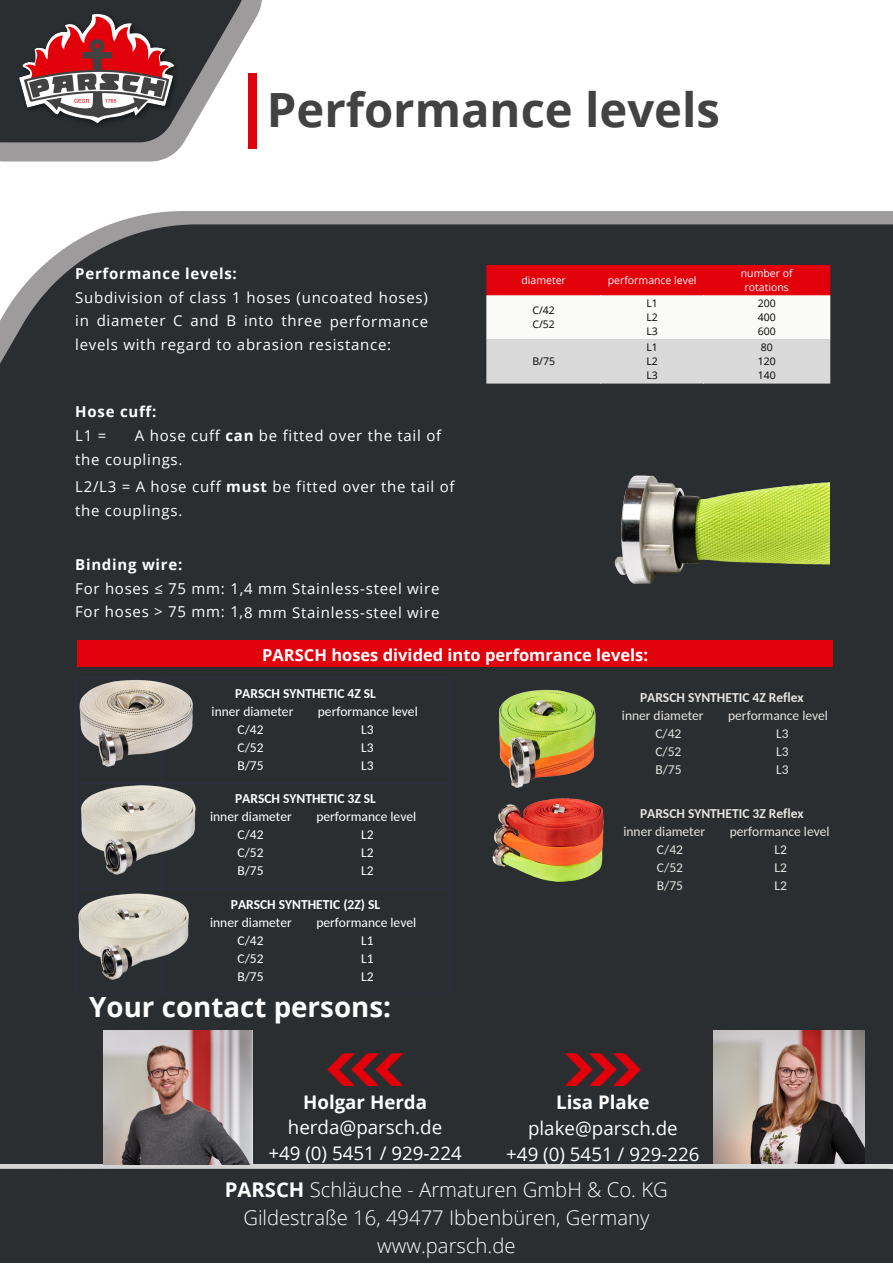
<style>
.page{position:relative;width:893px;height:1264px;background:#fff}
.page>*{position:absolute;margin:0;border:0;box-sizing:border-box;transform-origin:0 0}
.t1{font:105.6px "Open Sans";color:#e2000b}
.t2{font:700 47.25px "Open Sans";color:#424242}
.t3{font:700 27.75px "Open Sans";color:#fff}
.t4{font:300 20.25px/28px "Open Sans";color:#fff;text-align:center}
.t5{font:18.75px/25.8px "Open Sans";color:#fff;text-align:center}
.t6{font:700 18.75px "Open Sans";color:#fff}
.t7{font:700 16.5px "Open Sans";color:#fff}
.t8{font:15px/23.5px "Open Sans";letter-spacing:.05em;color:#fff}
.t9{font:700 15px "Open Sans";letter-spacing:.05em;color:#fff}
.t10{font:13.5px "Carlito";color:#fff}
.t11{font:13.5px "Carlito";color:#e8e4df}
.t12{font:700 13.5px "Carlito";color:#fff}
.t13{font:700 13.5px "Carlito";color:#e8e4df}
.t14{font:10.5px/14px "Open Sans";color:#fff;text-align:center}
.t15{font:10.5px/14px "Open Sans";color:#000;text-align:justify}
.s1{font-weight:700}
</style>
<div class="page">
<svg style="left:0;top:0;width:262px;height:161px"></svg>
<div style="left:0;top:224px;width:892px;height:939px;background:#2a2e30"></div>
<svg style="left:486px;top:265px;width:344px;height:118px"></svg>
<img style="left:611px;top:472px;width:218px;height:114px">
<div style="left:78px;top:640px;width:754px;height:26px;background:#e2000b"></div>
<hr style="left:75px;top:678px;width:2px;height:315px;background:#2e2d3a">
<hr style="left:161px;top:678px;width:2px;height:315px;background:#2e2d3a">
<hr style="left:448px;top:678px;width:2px;height:315px;background:#2e2d3a">
<hr style="left:75px;top:676px;width:375px;height:2px;background:#2e2d3a">
<hr style="left:75px;top:782px;width:375px;height:2px;background:#2e2d3a">
<hr style="left:75px;top:887px;width:375px;height:2px;background:#2e2d3a">
<hr style="left:75px;top:993px;width:375px;height:2px;background:#2e2d3a">
<img style="left:492px;top:682px;width:106px;height:110px">
<img style="left:492px;top:797px;width:114px;height:88px">
<img style="left:77px;top:678px;width:118px;height:92px">
<img style="left:78px;top:780px;width:120px;height:98px">
<img style="left:77px;top:889px;width:114px;height:94px">
<div style="left:0;top:1163px;width:892px;height:99px;background:#2a2e30"></div>
<img style="left:0;top:0;width:203px;height:138px">
<svg style="left:327px;top:1053px;width:76px;height:32px;background:#80181e"></svg>
<svg style="left:564px;top:1053px;width:77px;height:32px;background:#7f181e"></svg>
<img style="left:104px;top:1030px;width:148px;height:134px">
<img style="left:713px;top:1030px;width:151px;height:133px">
<h1 class="t1" style="left:237px;top:36px;width:31px">I</h1>
<h2 class="t2" style="left:267px;top:77px;width:454px">Performance levels</h2>
<p class="t9" style="left:75px;top:263px;width:163px">Performance levels:</p>
<p class="t8" style="left:75px;top:285px;width:354px;text-align:justify">Subdivision of class 1 hoses (uncoated hoses) in diameter C and B into three performance levels with regard to abrasion resistance:</p>
<p class="t9" style="left:75px;top:400px;width:83px">Hose cuff:</p>
<p class="t8" style="left:75px;top:423px;width:33px">L1 =</p>
<p class="t8" style="left:75px;top:423px;width:367px;line-height:24px;text-indent:60px">A hose cuff <span class="s1">can</span> be fitted over the tail of the couplings.</p>
<p class="t8" style="left:75px;top:474px;width:381px;line-height:24px">L2/L3 = A hose cuff <span class="s1">must</span> be fitted over the tail of the couplings.</p>
<p class="t9" style="left:75px;top:554px;width:109px">Binding wire:</p>
<p class="t8" style="left:75px;top:576px;width:366px">For hoses ≤ 75 mm: 1,4 mm Stainless-steel wire<br>For hoses &gt; 75 mm: 1,8 mm Stainless-steel wire</p>
<p class="t14" style="left:521px;top:272px;width:46px">diameter</p>
<p class="t14" style="left:607px;top:272px;width:90px">performance level</p>
<p class="t14" style="left:740px;top:265px;width:53px">number of rotations</p>
<p class="t15" style="left:532px;top:303px;width:24px">C/42<br>C/52</p>
<p class="t15" style="left:646px;top:296px;width:13px">L1<br>L2<br>L3</p>
<p class="t15" style="left:757px;top:296px;width:19px">200<br>400<br>600</p>
<p class="t15" style="left:532px;top:354px;width:24px">B/75</p>
<p class="t15" style="left:646px;top:340px;width:13px">L1<br>L2<br>L3</p>
<p class="t15" style="left:757px;top:340px;width:19px;text-align:left">80<br>120<br>140</p>
<p class="t7" style="left:262px;top:643px;width:387px">PARSCH hoses divided into perfomrance levels:</p>
<p class="t13" style="left:640px;top:692px;width:165px">PARSCH SYNTHETIC 4Z Reflex</p>
<p class="t11" style="left:622px;top:710px;width:83px">inner diameter</p>
<p class="t11" style="left:728px;top:710px;width:101px">performance level</p>
<p class="t11" style="left:655px;top:728px;width:28px">C/42</p>
<p class="t11" style="left:776px;top:728px;width:14px">L3</p>
<p class="t11" style="left:655px;top:746px;width:28px">C/52</p>
<p class="t11" style="left:776px;top:746px;width:14px">L3</p>
<p class="t11" style="left:655px;top:764px;width:28px">B/75</p>
<p class="t11" style="left:776px;top:764px;width:14px">L3</p>
<p class="t13" style="left:640px;top:807px;width:165px">PARSCH SYNTHETIC 3Z Reflex</p>
<p class="t11" style="left:623px;top:825px;width:83px">inner diameter</p>
<p class="t11" style="left:729px;top:825px;width:101px">performance level</p>
<p class="t11" style="left:657px;top:843px;width:28px">C/42</p>
<p class="t11" style="left:774px;top:843px;width:14px">L2</p>
<p class="t11" style="left:657px;top:861px;width:28px">C/52</p>
<p class="t11" style="left:774px;top:861px;width:14px">L2</p>
<p class="t11" style="left:656px;top:879px;width:28px">B/75</p>
<p class="t11" style="left:774px;top:879px;width:14px">L2</p>
<p class="t12" style="left:235px;top:687px;width:142px">PARSCH SYNTHETIC 4Z SL</p>
<p class="t10" style="left:211px;top:705px;width:83px">inner diameter</p>
<p class="t10" style="left:318px;top:705px;width:101px">performance level</p>
<p class="t10" style="left:237px;top:723px;width:28px">C/42</p>
<p class="t10" style="left:361px;top:723px;width:14px">L3</p>
<p class="t10" style="left:237px;top:741px;width:28px">C/52</p>
<p class="t10" style="left:361px;top:741px;width:14px">L3</p>
<p class="t10" style="left:237px;top:759px;width:28px">B/75</p>
<p class="t10" style="left:361px;top:759px;width:14px">L3</p>
<p class="t12" style="left:235px;top:793px;width:142px">PARSCH SYNTHETIC 3Z SL</p>
<p class="t10" style="left:210px;top:811px;width:83px">inner diameter</p>
<p class="t10" style="left:316px;top:811px;width:101px">performance level</p>
<p class="t10" style="left:237px;top:829px;width:28px">C/42</p>
<p class="t10" style="left:361px;top:829px;width:14px">L2</p>
<p class="t10" style="left:237px;top:847px;width:28px">C/52</p>
<p class="t10" style="left:361px;top:847px;width:14px">L2</p>
<p class="t10" style="left:237px;top:865px;width:28px">B/75</p>
<p class="t10" style="left:361px;top:865px;width:14px">L2</p>
<p class="t12" style="left:231px;top:898px;width:151px">PARSCH SYNTHETIC (2Z) SL</p>
<p class="t10" style="left:210px;top:916px;width:83px">inner diameter</p>
<p class="t10" style="left:316px;top:916px;width:101px">performance level</p>
<p class="t10" style="left:237px;top:934px;width:28px">C/42</p>
<p class="t10" style="left:361px;top:934px;width:14px">L1</p>
<p class="t10" style="left:237px;top:952px;width:28px">C/52</p>
<p class="t10" style="left:361px;top:952px;width:14px">L1</p>
<p class="t10" style="left:237px;top:970px;width:28px">B/75</p>
<p class="t10" style="left:361px;top:970px;width:14px">L2</p>
<h3 class="t3" style="left:89px;top:987px;width:303px">Your contact persons:</h3>
<p class="t6" style="left:303px;top:1088px;width:125px">Holgar Herda</p>
<p class="t5" style="left:268px;top:1114px;width:195px">herda@parsch.de<br>+49 (0) 5451 / 929-224</p>
<p class="t6" style="left:556px;top:1089px;width:95px">Lisa Plake</p>
<p class="t5" style="left:506px;top:1114px;width:195px">plake@parsch.de<br>+49 (0) 5451 / 929-226</p>
<h3 class="t4" style="left:225px;top:1175px;width:444px"><span class="s1">PARSCH</span> Schläuche - Armaturen GmbH &amp; Co. KG<br>Gildestraße 16, 49477 Ibbenbüren, Germany www.parsch.de</h3>
</div>
